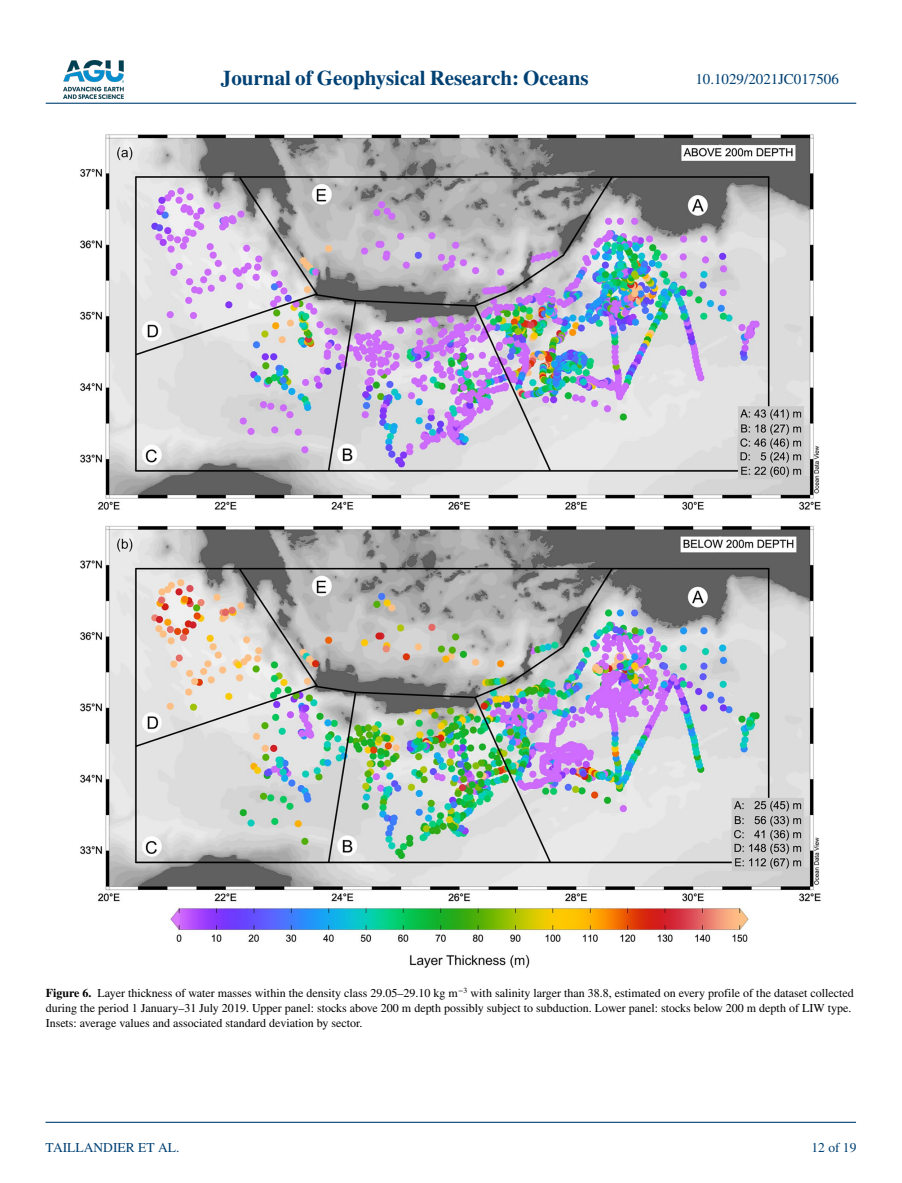
<style>
.page{position:relative;width:902px;height:1183px;background:#fff}
.page>*{position:absolute;margin:0;border:0;box-sizing:border-box;transform-origin:0 0}
.t1{font:700 21px "STIX";color:#004174}
.t2{font:15px "STIX";color:#004174}
.t3{font:13.5px "STIX";color:#004174}
.t4{font:12px/15px "STIX";color:#000}
.s1{font-weight:700}
</style>
<div class="page">
<img style="left:63px;top:60px;width:60px;height:39px">
<hr style="left:46px;top:103px;width:810px;height:1px;background:#004174">
<hr style="left:45px;top:1121px;width:810px;height:1px;background:#004174">
<img style="left:80px;top:134px;width:741px;height:834px">
<h1 class="t1" style="left:221px;top:66px;width:369px">Journal of Geophysical Research: Oceans</h1>
<p class="t2" style="left:695px;top:69px;width:145px">10.1029/2021JC017506</p>
<p class="t4" style="left:46px;top:986px;width:809px"><span class="s1">Figure 6.</span> Layer thickness of water masses within the density class 29.05–29.10 kg m<sup>−3</sup> with salinity larger than 38.8, estimated on every profile of the dataset collected during the period 1 January–31 July 2019. Upper panel: stocks above 200 m depth possibly subject to subduction. Lower panel: stocks below 200 m depth of LIW type.<br>Insets: average values and associated standard deviation by sector.</p>
<p class="t3" style="left:45px;top:1138px;width:135px">TAILLANDIER ET AL.</p>
<p class="t3" style="left:811px;top:1138px;width:46px">12 of 19</p>
</div>
